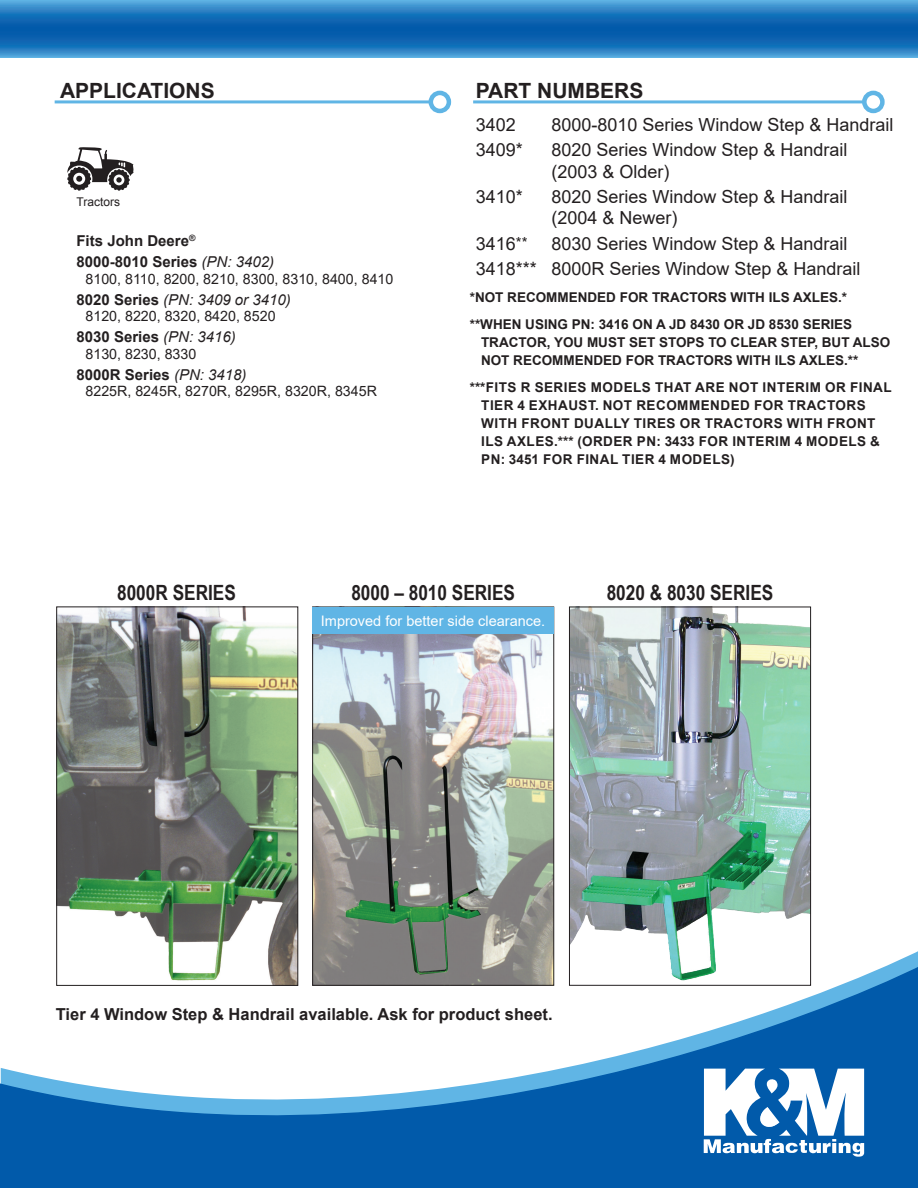
<style>
.page{position:relative;width:918px;height:1188px;background:#fff}
.page>*{position:absolute;margin:0;border:0;box-sizing:border-box;transform-origin:0 0}
.t1{font:700 21px "Arial Narrow";color:#231f20}
.t2{font:700 21px "Arial";color:#231f20}
.t3{font:18px "Arial";color:#231f20}
.t4{font:700 16.5px "Arial";color:#231f20}
.t5{font:700 15px "Arial";color:#231f20}
.t6{font:italic 15px "Arial";color:#231f20}
.t7{font:14.55px "Arial";color:#fff}
.t8{font:14.25px "Arial";color:#231f20}
.t9{font:700 13.5px "Arial";letter-spacing:.035em;color:#231f20}
.t10{font:700 13.5px "Arial";color:#231f20}
.t11{font:12px "Arial";color:#231f20}
.s1{font-weight:400;font-style:italic}
.s2{font-weight:700;font-style:normal}
.s3{font-size:15px}
</style>
<div class="page">
<svg style="left:0;top:966px;width:918px;height:222px"></svg>
<svg style="left:704px;top:1069px;width:160px;height:88px"></svg>
<svg style="left:0;top:0;width:918px;height:57px"></svg>
<hr style="left:55px;top:100px;width:377px;height:3px;background:#60b5e5">
<div style="left:429px;top:91px;width:22px;height:22px;border:4px solid #60b5e5;border-radius:50%"></div>
<svg style="left:67px;top:147px;width:67px;height:44px"></svg>
<hr style="left:473px;top:100px;width:393px;height:3px;background:#60b5e5">
<div style="left:862px;top:91px;width:23px;height:22px;border:4px solid #60b5e5;border-radius:50%"></div>
<img style="left:58px;top:608px;width:238px;height:376px">
<div style="left:56px;top:606px;width:242px;height:380px;border:1px solid #231f20"></div>
<img style="left:571px;top:609px;width:238px;height:375px">
<div style="left:569px;top:607px;width:242px;height:379px;border:1px solid #231f20"></div>
<img style="left:314px;top:634px;width:238px;height:350px">
<div style="left:312px;top:607px;width:242px;height:379px;border:1px solid #231f20"></div>
<div style="left:312px;top:607px;width:242px;height:27px;background:#60b5e5"></div>
<p class="t2" style="left:60px;top:75px;width:156px">APPLICATIONS</p>
<p class="t11" style="left:77px;top:193px;width:45px">Tractors</p>
<p class="t5" style="left:76px;top:230px;width:120px">Fits John Deere<sup>®</sup></p>
<p class="t5" style="left:76px;top:251px;width:199px">8000-8010 Series <span class="s1">(PN: 3402)</span></p>
<p class="t8" style="left:86px;top:269px;width:309px">8100, 8110, 8200, 8210, 8300, 8310, 8400, 8410</p>
<p class="t6" style="left:76px;top:290px;width:216px"><span class="s2">8020 Series</span> (PN: 3409 or 3410)</p>
<p class="t8" style="left:86px;top:306px;width:192px">8120, 8220, 8320, 8420, 8520</p>
<p class="t5" style="left:76px;top:326px;width:161px">8030 Series <span class="s1">(PN: 3416)</span></p>
<p class="t8" style="left:86px;top:344px;width:112px">8130, 8230, 8330</p>
<p class="t5" style="left:76px;top:364px;width:172px">8000R Series <span class="s1">(PN: 3418)</span></p>
<p class="t8" style="left:86px;top:381px;width:293px">8225R, 8245R, 8270R, 8295R, 8320R, 8345R</p>
<p class="t2" style="left:476px;top:76px;width:169px">PART NUMBERS</p>
<p class="t3" style="left:476px;top:112px;width:42px">3402</p>
<p class="t3" style="left:551px;top:112px;width:344px">8000-8010 Series Window Step &amp; Handrail</p>
<p class="t3" style="left:476px;top:137px;width:49px">3409*</p>
<p class="t3" style="left:551px;top:137px;width:298px">8020 Series Window Step &amp; Handrail</p>
<p class="t3" style="left:551px;top:159px;width:120px">(2003 &amp; Older)</p>
<p class="t3" style="left:476px;top:184px;width:49px">3410*</p>
<p class="t3" style="left:551px;top:184px;width:298px">8020 Series Window Step &amp; Handrail</p>
<p class="t3" style="left:551px;top:206px;width:128px">(2004 &amp; Newer)</p>
<p class="t3" style="left:476px;top:231px;width:53px">3416<span class="s3">**</span></p>
<p class="t3" style="left:551px;top:231px;width:298px">8030 Series Window Step &amp; Handrail</p>
<p class="t3" style="left:476px;top:256px;width:63px">3418***</p>
<p class="t3" style="left:551px;top:256px;width:311px">8000R Series Window Step &amp; Handrail</p>
<p class="t10" style="left:470px;top:288px;width:379px">*NOT RECOMMENDED FOR TRACTORS WITH ILS AXLES.*</p>
<p class="t10" style="left:470px;top:315px;width:384px">**WHEN USING PN: 3416 ON A JD 8430 OR JD 8530 SERIES</p>
<p class="t10" style="left:481px;top:333px;width:411px">TRACTOR, YOU MUST SET STOPS TO CLEAR STEP, BUT ALSO</p>
<p class="t10" style="left:481px;top:351px;width:379px">NOT RECOMMENDED FOR TRACTORS WITH ILS AXLES.**</p>
<p class="t9" style="left:470px;top:378px;width:423px">***FITS R SERIES MODELS THAT ARE NOT INTERIM OR FINAL</p>
<p class="t9" style="left:481px;top:396px;width:386px">TIER 4 EXHAUST. NOT RECOMMENDED FOR TRACTORS</p>
<p class="t9" style="left:481px;top:414px;width:396px">WITH FRONT DUALLY TIRES OR TRACTORS WITH FRONT</p>
<p class="t9" style="left:481px;top:432px;width:400px">ILS AXLES.*** (ORDER PN: 3433 FOR INTERIM 4 MODELS &amp;</p>
<p class="t9" style="left:481px;top:450px;width:255px">PN: 3451 FOR FINAL TIER 4 MODELS)</p>
<p class="t1" style="left:117px;top:576px;width:120px">8000R SERIES</p>
<p class="t1" style="left:607px;top:576px;width:168px">8020 &amp; 8030 SERIES</p>
<p class="t7" style="left:321px;top:611px;width:226px">Improved for better side clearance.</p>
<p class="t1" style="left:351px;top:576px;width:165px">8000 – 8010 SERIES</p>
<p class="t4" style="left:56px;top:1003px;width:498px">Tier 4 Window Step &amp; Handrail available. Ask for product sheet.</p>
</div>
